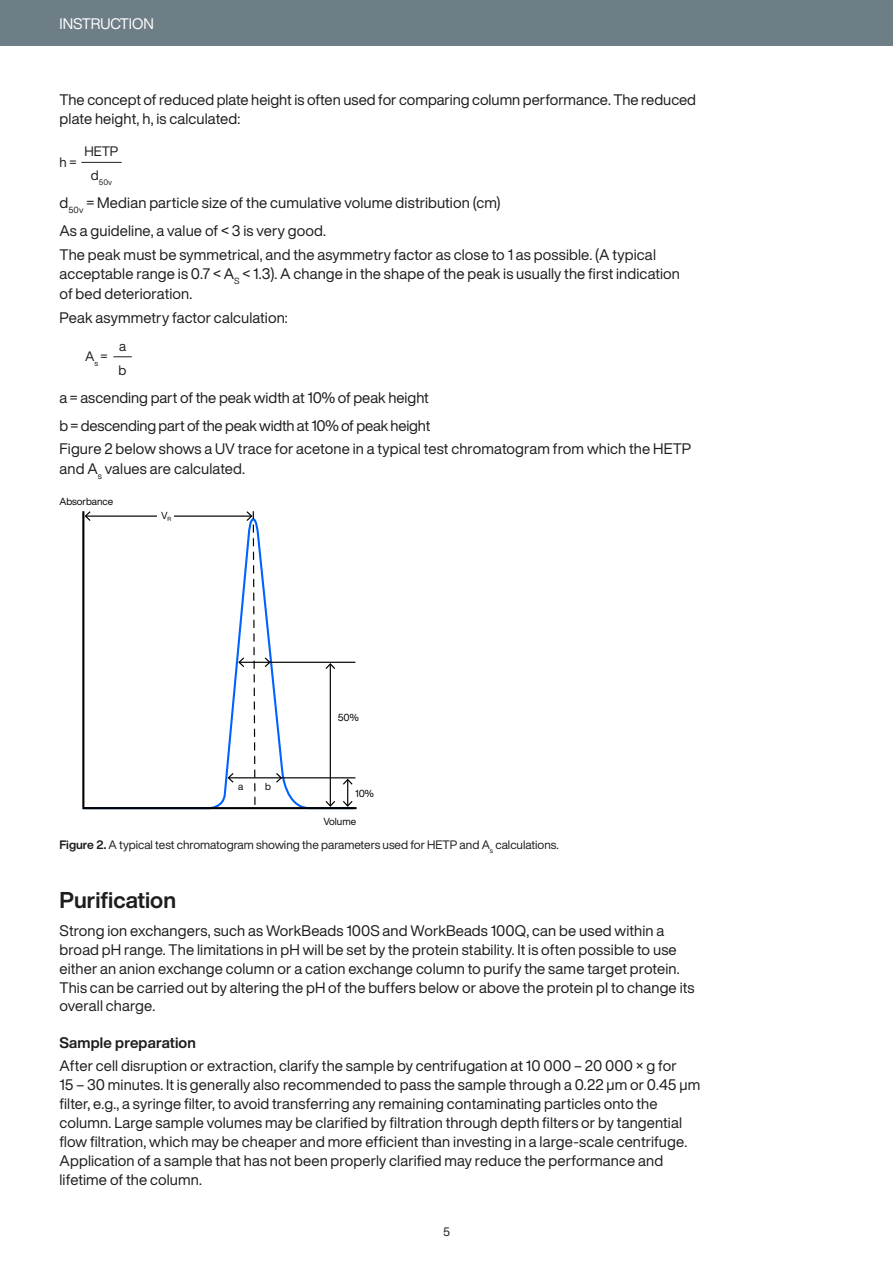
<style>
.page{position:relative;width:893px;height:1263px;background:#fff}
.page>*{position:absolute;margin:0;border:0;box-sizing:border-box;transform-origin:0 0}
.t1{font:700 22.5px "Helvetica Now Display";color:#1d1d1d}
.t2{font:15px/18.9px "Helvetica Now Display";letter-spacing:.01em;color:#1d1d1d}
.t3{font:15px/28px "Helvetica Now Display";letter-spacing:-.01em;color:#1d1d1d}
.t4{font:700 15px "Helvetica Now Display";letter-spacing:.01em;color:#1d1d1d}
.t5{font:15px "Helvetica Now Display";color:#fff}
.t6{font:13.5px/23.9px "Helvetica Now Display";color:#1d1d1d}
.t7{font:12px "Helvetica Now Display";color:#1d1d1d}
.t8{font:12px "Helvetica Now Display";color:#231f20}
.t9{font:10.05px "Helvetica Now Display";color:#000}
.t10{font:7.8px "Helvetica Now Display";color:#1d1d1d}
.s1{font-weight:700}
</style>
<div class="page">
<div style="left:0;top:0;width:893px;height:46px;background:#6e7e87"></div>
<hr style="left:81px;top:162px;width:41px;height:1px;background:#231f20">
<svg style="left:113px;top:356px;width:19px;height:1px"></svg>
<svg style="left:82px;top:511px;width:275px;height:299px"></svg>
<hr style="left:86px;top:515px;width:165px;height:2px;background:#000">
<svg style="left:85px;top:511px;width:6px;height:10px"></svg>
<div style="left:158px;top:513px;width:16px;height:7px;background:#fff"></div>
<hr style="left:239px;top:662px;width:30px;height:1px;background:#000">
<svg style="left:265px;top:657px;width:6px;height:10px"></svg>
<hr style="left:229px;top:777px;width:52px;height:1px;background:#000">
<svg style="left:228px;top:511px;width:28px;height:298px"></svg>
<svg style="left:276px;top:773px;width:6px;height:10px"></svg>
<hr style="left:280px;top:777px;width:75px;height:1px;background:#000">
<hr style="left:269px;top:662px;width:86px;height:1px;background:#000">
<hr style="left:330px;top:664px;width:1px;height:142px;background:#000">
<svg style="left:325px;top:801px;width:10px;height:6px"></svg>
<svg style="left:325px;top:663px;width:10px;height:6px"></svg>
<svg style="left:343px;top:779px;width:10px;height:28px"></svg>
<p class="t5" style="left:60px;top:13px;width:96px">INSTRUCTION</p>
<p class="t2" style="left:60px;top:89px;width:638px;line-height:19.5px">The concept of reduced plate height is often used for comparing column performance. The reduced plate height, h, is calculated:</p>
<p class="t6" style="left:60px;top:150px;width:18px">h =</p>
<p class="t6" style="left:85px;top:140px;width:35px">HETP</p>
<p class="t10" style="left:91px;top:177px;width:23px"><sup>d</sup>50v</p>
<p class="t2" style="left:60px;top:189px;width:443px;line-height:28px">d<sub>50v</sub> = Median particle size of the cumulative volume distribution (cm)<br>As a guideline, a value of &lt; 3 is very good.</p>
<p class="t2" style="left:60px;top:245px;width:622px;line-height:19.5px">The peak must be symmetrical, and the asymmetry factor as close to 1 as possible. (A typical acceptable range is 0.7 &lt; A<sub>S</sub> &lt; 1.3). A change in the shape of the peak is usually the first indication of bed deterioration.</p>
<p class="t2" style="left:60px;top:308px;width:230px">Peak asymmetry factor calculation:</p>
<p class="t6" style="left:85px;top:344px;width:24px">A<sub>s</sub> =</p>
<p class="t6" style="left:119px;top:334px;width:9px">a b</p>
<p class="t3" style="left:60px;top:383px;width:372px">a = ascending part of the peak width at 10% of peak height b = descending part of the peak width at 10% of peak height</p>
<p class="t2" style="left:60px;top:439px;width:633px;line-height:19.5px">Figure 2 below shows a UV trace for acetone in a typical test chromatogram from which the HETP and A<sub>s</sub> values are calculated.</p>
<p class="t9" style="left:60px;top:495px;width:55px">Absorbance</p>
<p class="t9" style="left:161px;top:508px;width:11px">V<sub>R</sub></p>
<p class="t9" style="left:238px;top:779px;width:7px">a</p>
<p class="t9" style="left:265px;top:779px;width:7px">b</p>
<p class="t9" style="left:338px;top:711px;width:22px">50%</p>
<p class="t9" style="left:355px;top:786px;width:20px">10%</p>
<p class="t9" style="left:323px;top:814px;width:34px">Volume</p>
<p class="t7" style="left:60px;top:837px;width:501px"><span class="s1">Figure 2.</span> A typical test chromatogram showing the parameters used for HETP and A<sub>s</sub> calculations.</p>
<h1 class="t1" style="left:60px;top:885px;width:118px">Purification</h1>
<p class="t2" style="left:60px;top:921px;width:636px">Strong ion exchangers, such as WorkBeads 100S and WorkBeads 100Q, can be used within a broad pH range. The limitations in pH will be set by the protein stability. It is often possible to use either an anion exchange column or a cation exchange column to purify the same target protein.<br>This can be carried out by altering the pH of the buffers below or above the protein pI to change its overall charge.</p>
<p class="t4" style="left:60px;top:1032px;width:138px">Sample preparation</p>
<p class="t2" style="left:60px;top:1056px;width:642px">After cell disruption or extraction, clarify the sample by centrifugation at 10 000 – 20 000 × g for<br>15 – 30 minutes. It is generally also recommended to pass the sample through a 0.22 µm or 0.45 µm filter, e.g., a syringe filter, to avoid transferring any remaining contaminating particles onto the column. Large sample volumes may be clarified by filtration through depth filters or by tangential flow filtration, which may be cheaper and more efficient than investing in a large-scale centrifuge.<br>Application of a sample that has not been properly clarified may reduce the performance and lifetime of the column.</p>
<p class="t8" style="left:443px;top:1224px;width:8px">5</p>
</div>
